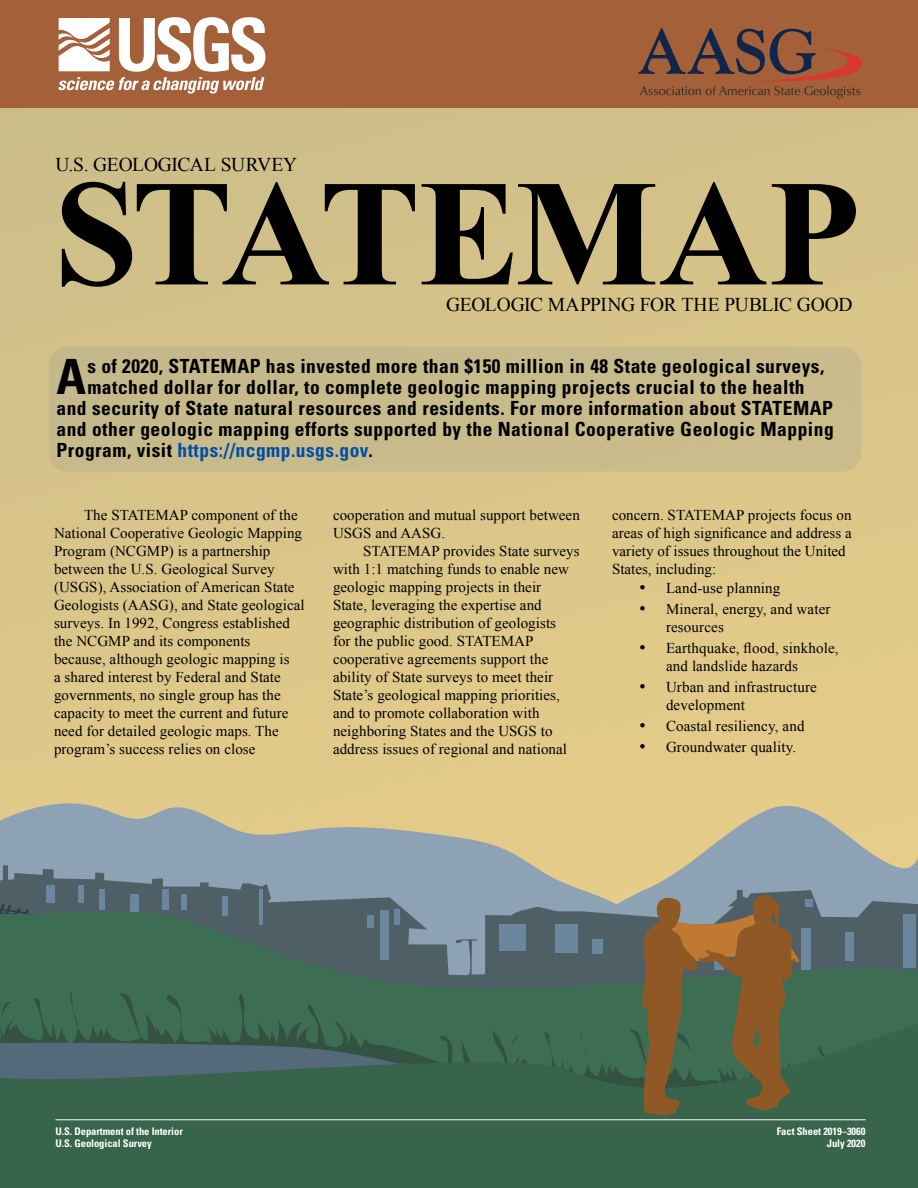
<style>
.page{position:relative;width:918px;height:1188px;background:#fff}
.page>*{position:absolute;margin:0;border:0;box-sizing:border-box;transform-origin:0 0}
.t1{font:700 151.5px "Times New Roman";letter-spacing:-.03em;color:#000}
.BodyNoIndent{font:700 condensed 48.6px "Univers";color:#000}
.BodyNoIndent-2{font:700 condensed 19.5px "Univers";letter-spacing:.025em;color:#000}
.t2{font:19.5px "Times New Roman";letter-spacing:-.02em;color:#000}
.BodyNoIndent-3{font:700 condensed 19.5px "Univers";letter-spacing:.025em;color:#034ea2}
.Body_Text{font:15px/18px "Times New Roman";letter-spacing:.005em;color:#000}
.DBID{font:700 condensed 10.5px "Univers";letter-spacing:-.005em;color:#fff}
.Series{font:700 condensed 10.5px "Univers";letter-spacing:-.005em;color:#fff}
.s1{color:#000}
</style>
<div class="page">
<div style="left:0;top:0;width:918px;height:989px;background:#d6c389"></div>
<svg style="left:0;top:661px;width:918px;height:204px;fill:#e1ca89"></svg>
<svg style="left:0;top:865px;width:918px;height:9px;fill:#8da3b5"></svg>
<svg style="left:0;top:874px;width:918px;height:20px;background:#899aa2"></svg>
<div style="left:0;top:1119px;width:918px;height:69px;background:#38644b"></div>
<svg style="left:0;top:894px;width:918px;height:225px;background:#4f6a57"></svg>
<hr style="left:56px;top:1119px;width:810px;height:1px;background:#fff">
<div style="left:0;top:0;width:918px;height:108px;background:#a46038"></div>
<svg style="left:58px;top:17px;width:207px;height:77px"></svg>
<svg style="left:638px;top:28px;width:224px;height:71px"></svg>
<div style="left:49px;top:347px;width:813px;height:125px;background:#c8bb8b;border-radius:18px"></div>
<p class="t2" style="left:56px;top:152px;width:243px">U.S. GEOLOGICAL SURVEY</p>
<p class="t1" style="left:54px;top:129px;width:808px">STATEMAP</p>
<p class="t2" style="left:446px;top:291px;width:408px">GEOLOGIC MAPPING FOR THE PUBLIC GOOD</p>
<p class="BodyNoIndent" style="left:56px;top:347px;width:31px">A</p>
<p class="BodyNoIndent-2" style="left:87px;top:354px;width:739px">s of 2020, STATEMAP has invested more than $150 million in 48 State geological surveys,</p>
<p class="BodyNoIndent-2" style="left:87px;top:375px;width:719px">matched dollar for dollar, to complete geologic mapping projects crucial to the health</p>
<p class="BodyNoIndent-2" style="left:56px;top:396px;width:778px">and security of State natural resources and residents. For more information about STATEMAP</p>
<p class="BodyNoIndent-2" style="left:56px;top:417px;width:779px">and other geologic mapping efforts supported by the National Cooperative Geologic Mapping</p>
<p class="BodyNoIndent-3" style="left:56px;top:438px;width:318px"><span class="s1">Program, visit</span> https://ncgmp.usgs.gov<span class="s1">.</span></p>
<p class="Body_Text" style="left:54px;top:505px;width:252px;text-indent:30px">The STATEMAP component of the National Cooperative Geologic Mapping Program (NCGMP) is a partnership between the U.S. Geological Survey (USGS), Association of American State Geologists (AASG), and State geological surveys. In 1992, Congress established the NCGMP and its components because, although geologic mapping is<br>a shared interest by Federal and State governments, no single group has the capacity to meet the current and future need for detailed geologic maps. The program’s success relies on close</p>
<p class="Body_Text" style="left:333px;top:505px;width:248px">cooperation and mutual support between<br>USGS and AASG.</p>
<p class="Body_Text" style="left:333px;top:541px;width:248px;text-indent:30px">STATEMAP provides State surveys with 1:1 matching funds to enable new geologic mapping projects in their<br>State, leveraging the expertise and geographic distribution of geologists<br>for the public good. STATEMAP cooperative agreements support the ability of State surveys to meet their State’s geological mapping priorities, and to promote collaboration with neighboring States and the USGS to address issues of regional and national</p>
<p class="Body_Text" style="left:612px;top:505px;width:241px">concern. STATEMAP projects focus on areas of high significance and address a variety of issues throughout the United States, including:</p>
<p class="Body_Text" style="left:639px;top:579px;width:143px">• Land-use planning</p>
<p class="Body_Text" style="left:666px;top:600px;width:166px;text-indent:-27px">• Mineral, energy, and water resources</p>
<p class="Body_Text" style="left:666px;top:639px;width:174px;text-indent:-27px">• Earthquake, flood, sinkhole, and landslide hazards</p>
<p class="Body_Text" style="left:666px;top:678px;width:152px;text-indent:-27px">• Urban and infrastructure development</p>
<p class="Body_Text" style="left:639px;top:717px;width:167px">• Coastal resiliency, and</p>
<p class="Body_Text" style="left:639px;top:738px;width:159px">• Groundwater quality.</p>
<p class="DBID" style="left:56px;top:1125px;width:129px">U.S. Department of the Interior</p>
<p class="DBID" style="left:56px;top:1137px;width:98px">U.S. Geological Survey</p>
<p class="Series" style="left:777px;top:1125px;width:90px">Fact Sheet 2019–3060</p>
<p class="Series" style="left:827px;top:1137px;width:40px">July 2020</p>
</div>
